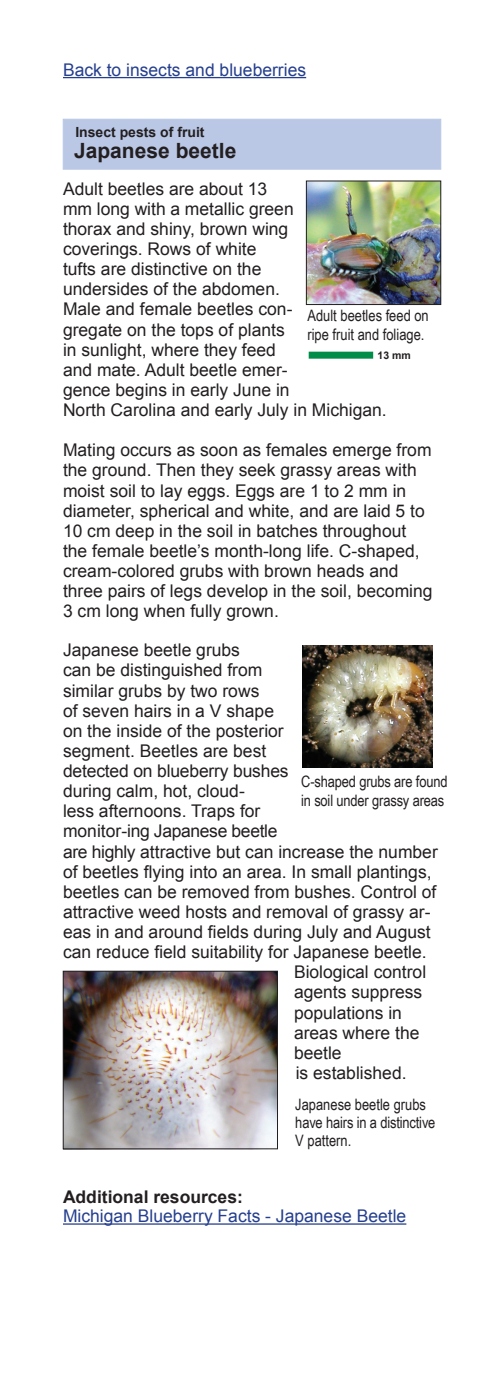
<style>
.page{position:relative;width:504px;height:1386px;background:#fff}
.page>*{position:absolute;margin:0;border:0;box-sizing:border-box;transform-origin:0 0}
.Organism_header{font:700 21px "Arial";color:#231f20}
.Guide_text{font:17.5px/20.1px "Arial";color:#231f20}
.Links{font:17.5px "Arial";color:#253f8e}
.Guide_text-2{font:17.5px "Arial";letter-spacing:-.02em;color:#231f20}
.Heading{font:700 17.5px "Arial";color:#231f20}
.Guide_caption{font:15.75px/18.4px "Arial Narrow";color:#231f20}
.Organism_header-2{font:700 14px "Arial";color:#231f20}
.Organism_header-3{font:700 10.5px "Arial";color:#231f20}
</style>
<div class="page">
<hr style="left:63px;top:77px;width:243px;height:1px;background:#253f8e">
<div style="left:63px;top:119px;width:378px;height:50px;background:#bac8e6"></div>
<div style="left:309px;top:352px;width:64px;height:7px;background:#008c49"></div>
<img style="left:308px;top:183px;width:131px;height:120px">
<div style="left:306px;top:181px;width:135px;height:124px;border:1px solid #231f20"></div>
<img style="left:65px;top:973px;width:211px;height:174px">
<div style="left:63px;top:971px;width:215px;height:178px;border:1px solid #231f20"></div>
<img style="left:302px;top:645px;width:131px;height:122px">
<hr style="left:63px;top:1223px;width:343px;height:2px;background:#253f8e">
<p class="Links" style="left:63px;top:58px;width:245px">Back to insects and blueberries</p>
<p class="Organism_header-2" style="left:75px;top:122px;width:131px">Insect pests of fruit</p>
<p class="Organism_header" style="left:74px;top:137px;width:164px">Japanese beetle</p>
<p class="Guide_text" style="left:63px;top:179px;width:325px">Adult beetles are about 13<br>mm long with a metallic green<br>thorax and shiny, brown wing<br>coverings. Rows of white<br>tufts are distinctive on the<br>undersides of the abdomen.<br>Male and female beetles con-<br>gregate on the tops of plants<br>in sunlight, where they feed<br>and mate. Adult beetle emer-<br>gence begins in early June in<br>North Carolina and early July in Michigan.</p>
<p class="Guide_text" style="left:63px;top:440px;width:371px">Mating occurs as soon as females emerge from the ground. Then they seek grassy areas with moist soil to lay eggs. Eggs are 1 to 2 mm in diameter, spherical and white, and are laid 5 to 10 cm deep in the soil in batches throughout the female beetle’s month-long life. C-shaped, cream-colored grubs with brown heads and three pairs of legs develop in the soil, becoming 3 cm long when fully grown.</p>
<p class="Guide_caption" style="left:307px;top:306px;width:123px">Adult beetles feed on ripe fruit and foliage.</p>
<p class="Organism_header-3" style="left:378px;top:348px;width:35px">13 mm</p>
<p class="Guide_text" style="left:63px;top:640px;width:179px">Japanese beetle grubs</p>
<p class="Guide_text" style="left:63px;top:660px;width:201px">can be distinguished from</p>
<p class="Guide_text" style="left:63px;top:681px;width:198px">similar grubs by two rows</p>
<p class="Guide_text" style="left:63px;top:701px;width:213px">of seven hairs in a V shape</p>
<p class="Guide_text" style="left:63px;top:721px;width:222px">on the inside of the posterior</p>
<p class="Guide_text" style="left:63px;top:741px;width:205px">segment. Beetles are best</p>
<p class="Guide_text" style="left:63px;top:761px;width:227px">detected on blueberry bushes</p>
<p class="Guide_text" style="left:63px;top:781px;width:183px">during calm, hot, cloud-</p>
<p class="Guide_text" style="left:63px;top:801px;width:199px">less afternoons. Traps for</p>
<p class="Guide_text-2" style="left:63px;top:820px;width:216px">monitor-ing Japanese beetle</p>
<p class="Guide_text" style="left:63px;top:842px;width:376px">are highly attractive but can increase the number</p>
<p class="Guide_text" style="left:63px;top:862px;width:370px">of beetles flying into an area. In small plantings,</p>
<p class="Guide_text" style="left:63px;top:882px;width:375px">beetles can be removed from bushes. Control of</p>
<p class="Guide_text" style="left:63px;top:902px;width:369px">attractive weed hosts and removal of grassy ar-</p>
<p class="Guide_text" style="left:63px;top:922px;width:369px">eas in and around fields during July and August</p>
<p class="Guide_text" style="left:63px;top:942px;width:365px">can reduce field suitability for Japanese beetle.</p>
<p class="Guide_text" style="left:294px;top:962px;width:134px">Biological control</p>
<p class="Guide_text" style="left:294px;top:982px;width:130px">agents suppress</p>
<p class="Guide_text" style="left:294px;top:1003px;width:109px">populations in</p>
<p class="Guide_text" style="left:294px;top:1023px;width:127px">areas where the</p>
<p class="Guide_text" style="left:294px;top:1043px;width:49px">beetle</p>
<p class="Guide_text" style="left:296px;top:1063px;width:112px">is established.</p>
<p class="Guide_caption" style="left:301px;top:772px;width:148px">C-shaped grubs are found in soil under grassy areas</p>
<p class="Guide_caption" style="left:295px;top:1094px;width:142px">Japanese beetle grubs have hairs in a distinctive<br>V pattern.</p>
<p class="Heading" style="left:63px;top:1185px;width:181px">Additional resources:</p>
<p class="Links" style="left:63px;top:1205px;width:345px">Michigan Blueberry Facts - Japanese Beetle</p>
</div>
